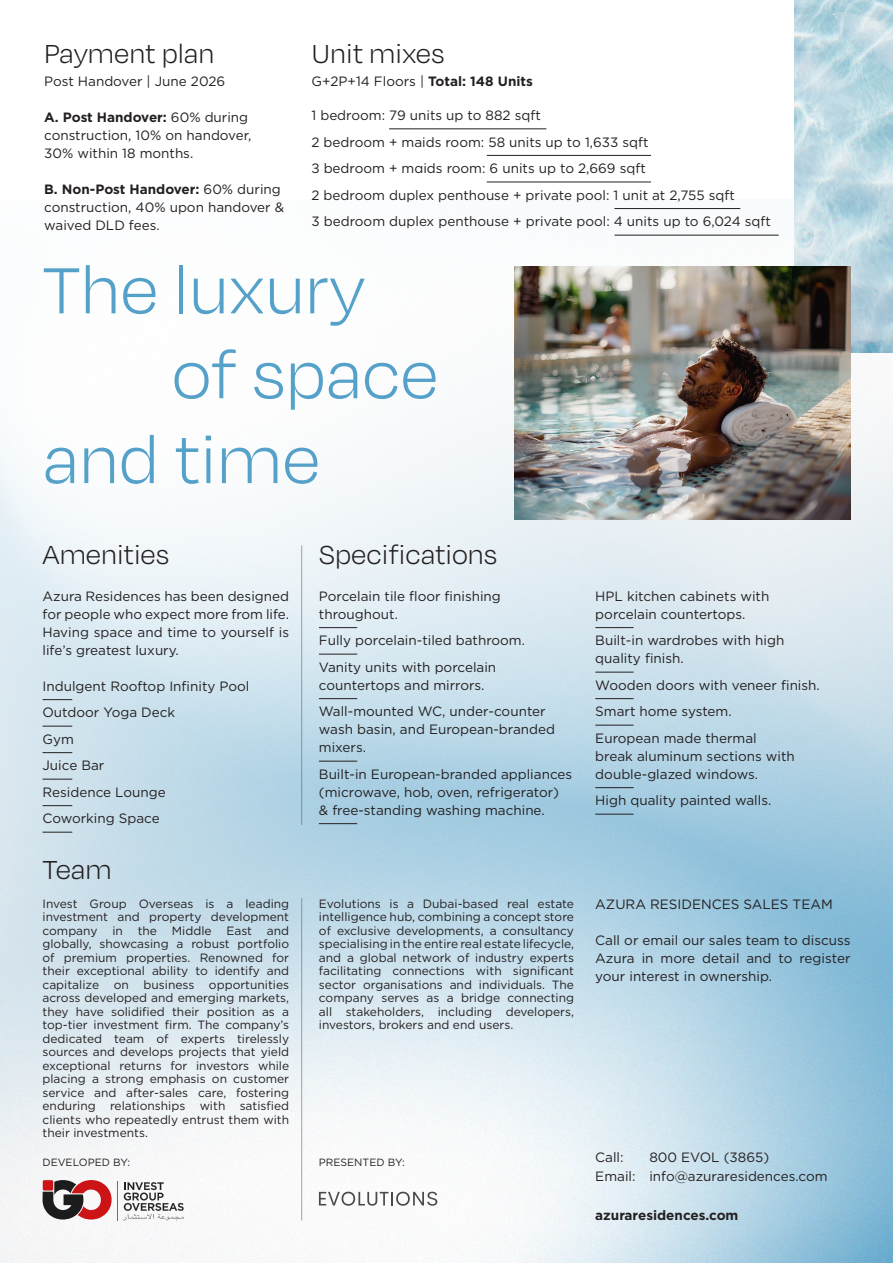
<style>
.page{position:relative;width:893px;height:1263px;background:#fff}
.page>*{position:absolute;margin:0;border:0;box-sizing:border-box;transform-origin:0 0}
.t1{font:300 75px "Degular";color:#55a1c9}
.t2{font:300 30px "Degular";color:#231f20}
.t3{font:13.5px/18px "Gotham";color:#231f20}
.t4{font:700 13.5px "Gotham";color:#231f20}
.t5{font:12px/13.5px "Gotham";color:#231f20;text-align:justify}
.t6{font:10.5px "Gotham";color:#231f20}
.s1{font-weight:700}
</style>
<div class="page">
<img style="left:0;top:208px;width:893px;height:1055px">
<svg style="left:43px;top:699px;width:29px;height:1px"></svg>
<svg style="left:43px;top:726px;width:29px;height:1px"></svg>
<svg style="left:43px;top:752px;width:29px;height:1px"></svg>
<svg style="left:43px;top:779px;width:29px;height:1px"></svg>
<svg style="left:43px;top:805px;width:29px;height:1px"></svg>
<svg style="left:43px;top:832px;width:29px;height:1px"></svg>
<img style="left:794px;top:0;width:99px;height:352px">
<img style="left:515px;top:266px;width:335px;height:253px">
<hr style="left:319px;top:627px;width:38px;height:1px;background:#231f20">
<hr style="left:319px;top:654px;width:38px;height:1px;background:#231f20">
<hr style="left:319px;top:698px;width:38px;height:1px;background:#231f20">
<hr style="left:319px;top:761px;width:38px;height:1px;background:#231f20">
<hr style="left:319px;top:823px;width:38px;height:1px;background:#231f20">
<hr style="left:595px;top:627px;width:39px;height:1px;background:#231f20">
<hr style="left:595px;top:672px;width:39px;height:1px;background:#231f20">
<hr style="left:595px;top:698px;width:39px;height:1px;background:#231f20">
<hr style="left:595px;top:725px;width:39px;height:1px;background:#231f20">
<hr style="left:595px;top:787px;width:39px;height:1px;background:#231f20">
<hr style="left:595px;top:814px;width:39px;height:1px;background:#231f20">
<svg style="left:319px;top:1192px;width:118px;height:14px"></svg>
<svg style="left:43px;top:1180px;width:69px;height:39px"></svg>
<svg style="left:122px;top:1182px;width:62px;height:38px"></svg>
<hr style="left:117px;top:1181px;width:1px;height:39px;background:#6e6e70">
<hr style="left:389px;top:129px;width:157px;height:1px;background:#231f20">
<hr style="left:487px;top:155px;width:164px;height:1px;background:#231f20">
<hr style="left:487px;top:182px;width:164px;height:1px;background:#231f20">
<hr style="left:614px;top:208px;width:126px;height:1px;background:#231f20">
<hr style="left:614px;top:235px;width:165px;height:1px;background:#231f20">
<hr style="left:301px;top:545px;width:1px;height:280px;background:#4a4a4a">
<hr style="left:301px;top:898px;width:1px;height:322px;background:#4a4a4a">
<p class="t2" style="left:44px;top:36px;width:172px">Payment plan</p>
<p class="t3" style="left:44px;top:72px;width:183px">Post Handover | June 2026</p>
<p class="t3" style="left:44px;top:108px;width:209px"><span class="s1">A. Post Handover:</span> 60% during construction, 10% on handover,</p>
<p class="t3" style="left:44px;top:144px;width:151px">30% within 18 months.</p>
<p class="t3" style="left:44px;top:180px;width:242px"><span class="s1">B. Non-Post Handover:</span> 60% during construction, 40% upon handover &amp; waived DLD fees.</p>
<p class="t2" style="left:311px;top:36px;width:135px">Unit mixes</p>
<p class="t3" style="left:311px;top:72px;width:223px">G+2P+14 Floors | <span class="s1">Total: 148 Units</span></p>
<p class="t3" style="left:311px;top:106px;width:231px">1 bedroom: 79 units up to 882 sqft</p>
<p class="t3" style="left:311px;top:133px;width:338px">2 bedroom + maids room: 58 units up to 1,633 sqft</p>
<p class="t3" style="left:311px;top:159px;width:336px">3 bedroom + maids room: 6 units up to 2,669 sqft</p>
<p class="t3" style="left:311px;top:186px;width:425px">2 bedroom duplex penthouse + private pool: 1 unit at 2,755 sqft</p>
<p class="t3" style="left:311px;top:212px;width:461px">3 bedroom duplex penthouse + private pool: 4 units up to 6,024 sqft</p>
<p class="t1" style="left:43px;top:246px;width:324px">The luxury</p>
<p class="t1" style="left:172px;top:331px;width:268px">of space</p>
<p class="t1" style="left:43px;top:415px;width:279px">and time</p>
<p class="t2" style="left:43px;top:537px;width:128px">Amenities</p>
<p class="t3" style="left:43px;top:587px;width:248px;text-align:justify">Azura Residences has been designed for people who expect more from life.<br>Having space and time to yourself is life’s greatest luxury.</p>
<p class="t3" style="left:43px;top:677px;width:208px">Indulgent Rooftop Infinity Pool</p>
<p class="t3" style="left:43px;top:703px;width:134px">Outdoor Yoga Deck</p>
<p class="t3" style="left:43px;top:730px;width:33px">Gym</p>
<p class="t3" style="left:43px;top:756px;width:63px">Juice Bar</p>
<p class="t3" style="left:43px;top:783px;width:125px">Residence Lounge</p>
<p class="t3" style="left:43px;top:809px;width:119px">Coworking Space</p>
<p class="t2" style="left:43px;top:852px;width:71px">Team</p>
<p class="t2" style="left:319px;top:537px;width:180px">Specifications</p>
<p class="t3" style="left:319px;top:587px;width:183px">Porcelain tile floor finishing throughout.</p>
<p class="t3" style="left:319px;top:631px;width:208px">Fully porcelain-tiled bathroom.</p>
<p class="t3" style="left:319px;top:658px;width:179px">Vanity units with porcelain countertops and mirrors.</p>
<p class="t3" style="left:319px;top:702px;width:238px">Wall-mounted WC, under-counter wash basin, and European-branded mixers.</p>
<p class="t3" style="left:319px;top:765px;width:255px">Built-in European-branded appliances (microwave, hob, oven, refrigerator)<br>&amp; free-standing washing machine.</p>
<p class="t3" style="left:595px;top:587px;width:176px">HPL kitchen cabinets with porcelain countertops.</p>
<p class="t3" style="left:595px;top:631px;width:191px">Built-in wardrobes with high quality finish.</p>
<p class="t3" style="left:595px;top:676px;width:226px">Wooden doors with veneer finish.</p>
<p class="t3" style="left:595px;top:702px;width:138px">Smart home system.</p>
<p class="t3" style="left:595px;top:729px;width:201px">European made thermal break aluminum sections with double-glazed windows.</p>
<p class="t3" style="left:595px;top:791px;width:178px">High quality painted walls.</p>
<p class="t5" style="left:43px;top:896px;width:248px">Invest Group Overseas is a leading investment and property development company in the Middle East and globally, showcasing a robust portfolio of premium properties. Renowned for their exceptional ability to identify and capitalize on business opportunities across developed and emerging markets, they have solidified their position as a top-tier investment firm. The company’s dedicated team of experts tirelessly sources and develops projects that yield exceptional returns for investors while placing a strong emphasis on customer service and after-sales care, fostering enduring relationships with satisfied clients who repeatedly entrust them with their investments.</p>
<p class="t3" style="left:595px;top:895px;width:239px">AZURA RESIDENCES SALES TEAM</p>
<p class="t5" style="left:319px;top:896px;width:257px">Evolutions is a Dubai-based real estate intelligence hub, combining a concept store of exclusive developments, a consultancy specialising in the entire real estate lifecycle, and a global network of industry experts facilitating connections with significant sector organisations and individuals. The company serves as a bridge connecting all stakeholders, including developers, investors, brokers and end users.</p>
<p class="t3" style="left:595px;top:931px;width:257px;text-align:justify">Call or email our sales team to discuss Azura in more detail and to register your interest in ownership.</p>
<p class="t6" style="left:43px;top:1156px;width:89px">DEVELOPED BY:</p>
<p class="t6" style="left:319px;top:1156px;width:87px">PRESENTED BY:</p>
<p class="t3" style="left:595px;top:1148px;width:30px">Call:</p>
<p class="t3" style="left:649px;top:1148px;width:121px">800 EVOL (3865)</p>
<p class="t3" style="left:595px;top:1167px;width:234px">Email: info@azuraresidences.com</p>
<p class="t4" style="left:595px;top:1207px;width:145px">azuraresidences.com</p>
</div>
